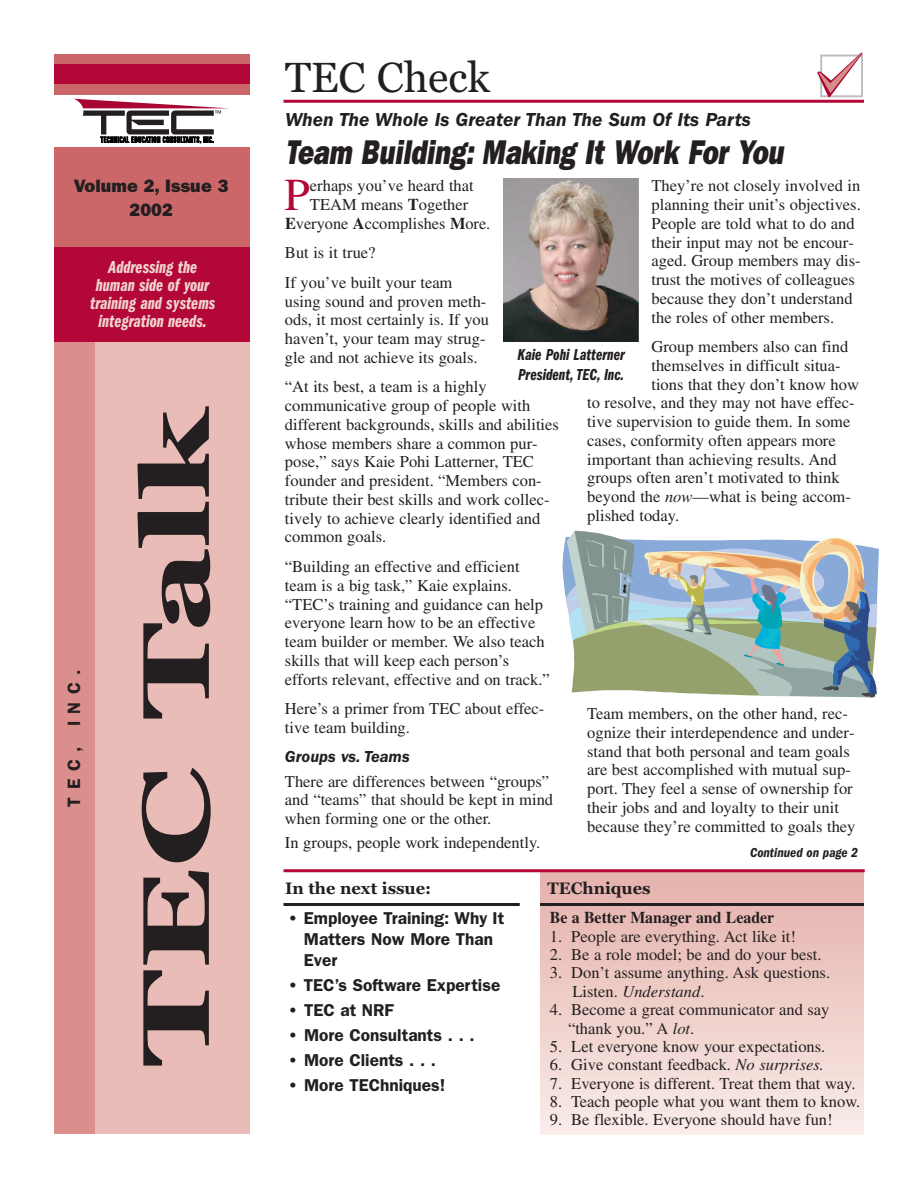
<style>
.page{position:relative;width:918px;height:1188px;background:#fff}
.page>*{position:absolute;margin:0;border:0;box-sizing:border-box;transform-origin:0 0}
.t1{font:700 94.5px "Georgia";color:#231f20;scale:1.5 1}
.t2{font:45.75px "Times";color:#b30738}
.t3{font:42px "Georgia";color:#231f20}
.t4{font:italic 800 34.5px "Franklin Gothic";color:#231f20;scale:.78 1}
.t5{font:italic 600 19.5px "Franklin Gothic";color:#231f20}
.t6{font:18px/18px "Franklin Gothic Demi Cmpr Ital";color:#f1d4cf;text-align:center}
.t7{font:800 18px/24px "Franklin Gothic";color:#231f20;text-align:center}
.t8{font:600 18px "Franklin Gothic";letter-spacing:.42em;color:#231f20}
.t9{font:600 17.25px/21px "Franklin Gothic";color:#231f20}
.t10{font:16.5px/18.8px "Times";color:#231f20}
.t11{font:16.5px/19.8px "Franklin Gothic Demi Cmpr Ital";color:#231f20}
.t12{font:700 16.5px "Georgia";color:#231f20}
.t13{font:700 16.5px "Times";color:#231f20;scale:.96 1}
.t14{font:italic 600 16.5px "Franklin Gothic";color:#231f20}
.t15{font:italic 600 condensed 13.5px "Franklin Gothic";color:#231f20}
.s1{color:#f5e1dd}
.s2{font-weight:700}
.s3{font-style:italic}
</style>
<div class="page">
<div style="left:54px;top:148px;width:196px;height:986px;background:#cb6768"></div>
<div style="left:540px;top:872px;width:324px;height:263px;background:linear-gradient(to bottom,#e5b0ab,#f9ece9)"></div>
<hr style="left:284px;top:100px;width:580px;height:3px;background:#b30738">
<hr style="left:284px;top:869px;width:581px;height:3px;background:#b30738">
<hr style="left:284px;top:903px;width:236px;height:3px;background:#231f20">
<hr style="left:540px;top:903px;width:324px;height:3px;background:#231f20">
<img style="left:503px;top:179px;width:135px;height:162px">
<div style="left:54px;top:54px;width:196px;height:40px;background:#cb6768"></div>
<div style="left:94px;top:342px;width:156px;height:792px;background:#e9bcb7"></div>
<div style="left:54px;top:64px;width:196px;height:20px;background:#b30738"></div>
<div style="left:54px;top:248px;width:196px;height:94px;background:#b30738"></div>
<svg style="left:74px;top:99px;width:155px;height:44px"></svg>
<div style="left:54px;top:342px;width:40px;height:792px;background:#da8f8c"></div>
<svg style="left:817px;top:52px;width:46px;height:45px"></svg>
<svg style="left:562px;top:531px;width:317px;height:166px;background:#a6b5ad"></svg>
<p class="t7" style="left:74px;top:175px;width:156px">Volume 2, Issue 3<br>2002</p>
<p class="t6" style="left:90px;top:260px;width:127px">Addressing the human side of your training and systems integration needs<span class="s1">.</span></p>
<p class="t8" style="left:68px;top:807px;width:139px;rotate:-90deg">TEC, INC.</p>
<h1 class="t1" style="left:140px;top:1066px;width:439px;rotate:-90deg">TEC Talk</h1>
<h3 class="t3" style="left:285px;top:61px;width:207px">TEC Check</h3>
<p class="t5" style="left:285px;top:113px;width:468px">When The Whole Is Greater Than The Sum Of Its Parts</p>
<h3 class="t4" style="left:285px;top:140px;width:641px">Team Building: Making It Work For You</h3>
<h2 class="t2" style="left:285px;top:178px;width:27px">P</h2>
<p class="t10" style="left:285px;top:178px;width:207px;text-align:center">erhaps you’ve heard that<br>TEAM means <span class="s2">T</span>ogether<br><span class="s2">E</span>veryone <span class="s2">A</span>ccomplishes <span class="s2">M</span>ore.</p>
<p class="t10" style="left:285px;top:240px;width:169px;line-height:29.5px">But is it true?<br>If you’ve built your team</p>
<p class="t10" style="left:285px;top:293px;width:206px">using sound and proven meth&shy;ods, it most certainly is. If you haven’t, your team may strug&shy;gle and not achieve its goals.</p>
<p class="t10" style="left:285px;top:379px;width:275px">“At its best, a team is a highly communicative group of people with different backgrounds, skills and abilities whose members share a common pur&shy;pose,” says Kaie Pohi Latterner, TEC founder and president. “Members con&shy;tribute their best skills and work collec&shy;tively to achieve clearly identified and common goals.</p>
<p class="t10" style="left:285px;top:559px;width:266px">“Building an effective and efficient team is a big task,” Kaie explains. “TEC’s training and guidance can help everyone learn how to be an effective team builder or member. We also teach skills that will keep each person’s efforts relevant, effective and on track.”</p>
<p class="t10" style="left:285px;top:701px;width:261px">Here’s a primer from TEC about effec&shy;tive team building.</p>
<p class="t14" style="left:285px;top:751px;width:126px">Groups vs. Teams</p>
<p class="t10" style="left:285px;top:773px;width:270px">There are differences between “groups” and “teams” that should be kept in mind when forming one or the other.</p>
<p class="t10" style="left:285px;top:835px;width:257px">In groups, people work independently.</p>
<p class="t10" style="left:652px;top:178px;width:211px">They’re not closely involved in planning their unit’s objectives.<br>People are told what to do and their input may not be encour&shy;aged. Group members may dis&shy;trust the motives of colleagues because they don’t understand the roles of other members.</p>
<p class="t10" style="left:652px;top:339px;width:198px">Group members also can find</p>
<p class="t10" style="left:651px;top:358px;width:191px">themselves in difficult situa-</p>
<p class="t10" style="left:651px;top:376px;width:209px">tions that they don’t know how</p>
<p class="t10" style="left:587px;top:395px;width:269px">to resolve, and they may not have effec-</p>
<p class="t10" style="left:587px;top:414px;width:265px">tive supervision to guide them. In some</p>
<p class="t10" style="left:587px;top:433px;width:250px">cases, conformity often appears more</p>
<p class="t10" style="left:587px;top:451px;width:251px">important than achieving results. And</p>
<p class="t10" style="left:587px;top:470px;width:254px">groups often aren’t motivated to think</p>
<p class="t10" style="left:587px;top:489px;width:265px">beyond the <span class="s3">now</span>—what is being accom-</p>
<p class="t10" style="left:587px;top:508px;width:93px">plished today.</p>
<p class="t11" style="left:518px;top:346px;width:109px">Kaie Pohi Latterner<br>President, TEC, Inc.</p>
<p class="t10" style="left:587px;top:706px;width:270px">Team members, on the other hand, rec&shy;ognize their interdependence and under&shy;stand that both personal and team goals are best accomplished with mutual sup&shy;port. They feel a sense of ownership for their jobs and and loyalty to their unit because they’re committed to goals they</p>
<p class="t15" style="left:750px;top:848px;width:110px">Continued on page 2</p>
<p class="t12" style="left:285px;top:882px;width:148px">In the next issue:</p>
<p class="t12" style="left:548px;top:882px;width:105px">TEChniques</p>
<p class="t13" style="left:550px;top:912px;width:235px">Be a Better Manager and Leader</p>
<p class="t10" style="left:550px;top:928px;width:248px">1. People are everything. Act like it!</p>
<p class="t10" style="left:550px;top:947px;width:273px">2. Be a role model; be and do your best.</p>
<p class="t10" style="left:573px;top:965px;width:259px;line-height:18.3px;text-indent:-23px">3. Don’t assume anything. Ask questions.<br>Listen. <span class="s3">Understand</span>.</p>
<p class="t10" style="left:568px;top:1002px;width:263px;line-height:18.3px;text-indent:-18px">4. Become a great communicator and say “thank you.” A <span class="s3">lot</span>.</p>
<p class="t10" style="left:550px;top:1039px;width:277px">5. Let everyone know your expectations.</p>
<p class="t10" style="left:550px;top:1057px;width:276px">6. Give constant feedback. <span class="s3">No surprises.</span></p>
<p class="t10" style="left:550px;top:1075px;width:307px">7. Everyone is different. Treat them that way.</p>
<p class="t10" style="left:550px;top:1094px;width:312px">8. Teach people what you want them to know.</p>
<p class="t10" style="left:550px;top:1112px;width:284px">9. Be flexible. Everyone should have fun!</p>
<p class="t9" style="left:304px;top:909px;width:202px;text-indent:-16px">• Employee Training: Why It<br>Matters Now More Than<br>Ever</p>
<p class="t9" style="left:288px;top:976px;width:214px">• TEC’s Software Expertise</p>
<p class="t9" style="left:288px;top:1001px;width:107px">• TEC at NRF</p>
<p class="t9" style="left:288px;top:1026px;width:188px">• More Consultants . . .</p>
<p class="t9" style="left:288px;top:1051px;width:150px">• More Clients . . .</p>
<p class="t9" style="left:288px;top:1076px;width:159px">• More TEChniques!</p>
</div>
